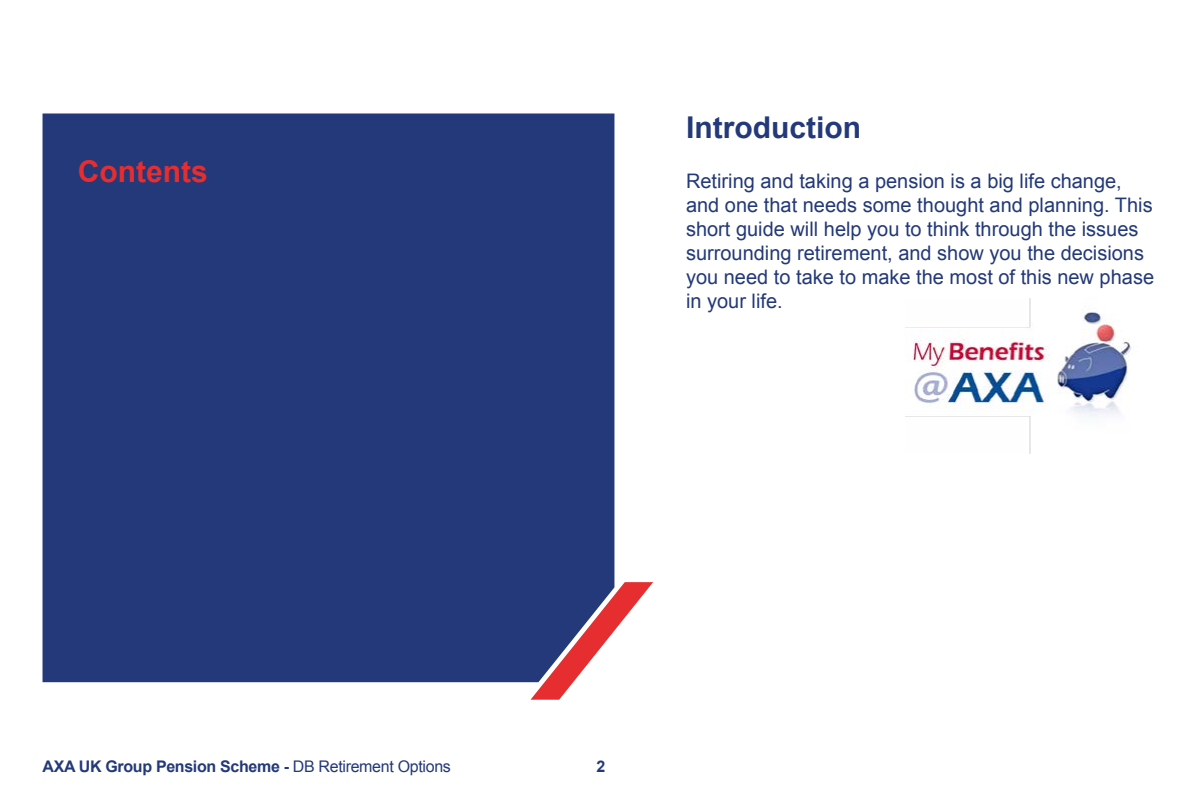
<style>
.page{position:relative;width:1202px;height:803px;background:#fff}
.page>*{position:absolute;margin:0;border:0;box-sizing:border-box;transform-origin:0 0}
.t1{font:700 30px "Arial";color:#233979}
.t2{font:700 30px "Arial";color:#e62d2f}
.t3{font:20px/24px "Arial";color:#233979}
.t4{font:700 16px "Arial";letter-spacing:-.02em;color:#233979}
.s1{font-weight:400}
</style>
<div class="page">
<div style="left:43px;top:113px;width:571px;height:569px;background:#233979"></div>
<svg style="left:530px;top:582px;width:123px;height:117px"></svg>
<img style="left:905px;top:299px;width:226px;height:155px">
<h1 class="t2" style="left:78px;top:152px;width:131px">Contents</h1>
<h1 class="t1" style="left:686px;top:107px;width:176px">Introduction</h1>
<p class="t3" style="left:686px;top:169px;width:470px">Retiring and taking a pension is a big life change, and one that needs some thought and planning. This short guide will help you to think through the issues surrounding retirement, and show you the decisions you need to take to make the most of this new phase in your life.</p>
<p class="t4" style="left:43px;top:755px;width:410px">AXA UK Group Pension Scheme - <span class="s1">DB Retirement Options</span></p>
<p class="t4" style="left:596px;top:755px;width:10px">2</p>
</div>
